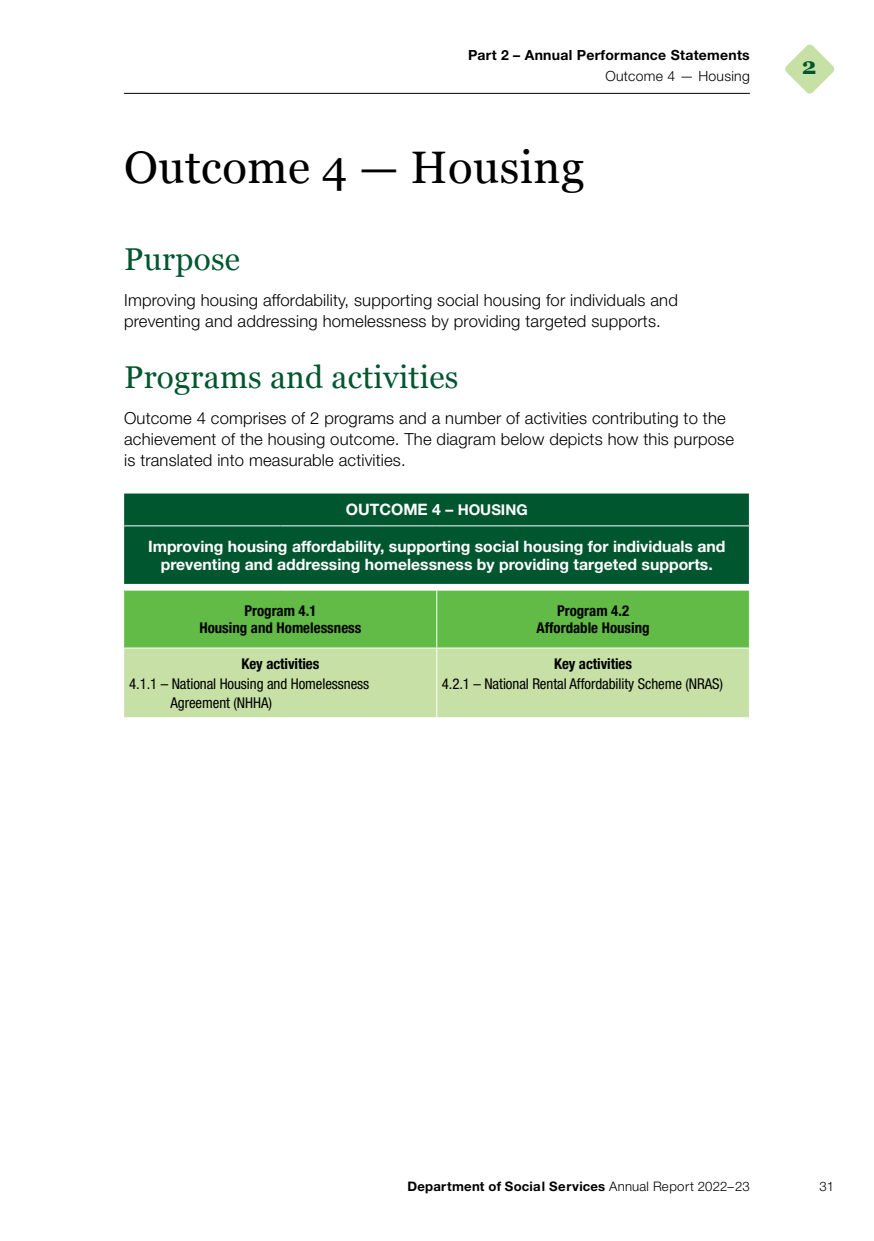
<style>
.page{position:relative;width:874px;height:1241px;background:#fff}
.page>*{position:absolute;margin:0;border:0;box-sizing:border-box;transform-origin:0 0}
.Heading_2{font:45.5px "Georgia";letter-spacing:.01em;color:#000}
.Heading_3{font:31.5px "Georgia";letter-spacing:.01em;color:#00562f}
.t1{font:700 23.45px "Georgia";color:#00562f}
.Body{font:300 16.62px/21px "Helvetica Neue LT Std";letter-spacing:.01em;color:#000}
.Table_header_row{font:700 15.75px/17.5px "Helvetica Neue LT Std";color:#fff;text-align:center}
.Table__body_condense{font:condensed 14.88px "Helvetica Neue LT Std";letter-spacing:-.005em;color:#000}
.Table_header_row-2{font:700 condensed 14.88px "Helvetica Neue LT Std";color:#000}
.Table_body_text{font:700 condensed 14.88px "Helvetica Neue LT Std";letter-spacing:-.005em;color:#000}
.Table__body_condense-2{font:700 condensed 14.88px "Helvetica Neue LT Std";letter-spacing:-.005em;color:#000}
.t2{font:700 14px "Helvetica Neue LT Std";letter-spacing:.02em;color:#000}
.t3{font:300 14px "Helvetica Neue LT Std";letter-spacing:.02em;color:#000}
.t4{font:700 13.12px "Helvetica Neue LT Std";letter-spacing:.02em;color:#000}
.t5{font:300 13.12px "Helvetica Neue LT Std";color:#000}
.s1{font-size:14.88px}
.s2{font-weight:300}
</style>
<div class="page">
<hr style="left:124px;top:93px;width:625px;height:1px;background:#000">
<svg style="left:785px;top:44px;width:49px;height:50px"></svg>
<div style="left:124px;top:493px;width:624px;height:91px;background:#00562f"></div>
<hr style="left:124px;top:525px;width:156px;height:1px;background:#fff">
<hr style="left:280px;top:525px;width:156px;height:1px;background:#fff">
<hr style="left:436px;top:525px;width:156px;height:1px;background:#fff">
<hr style="left:592px;top:525px;width:157px;height:1px;background:#fff">
<svg style="left:124px;top:584px;width:624px;height:133px;background:#9dd181"></svg>
<hr style="left:124px;top:589px;width:156px;height:1px;background:#fff">
<hr style="left:280px;top:589px;width:156px;height:1px;background:#fff">
<hr style="left:436px;top:589px;width:156px;height:1px;background:#fff">
<hr style="left:592px;top:589px;width:157px;height:1px;background:#fff">
<hr style="left:436px;top:647px;width:156px;height:1px;background:#fff">
<hr style="left:592px;top:647px;width:157px;height:1px;background:#fff">
<hr style="left:124px;top:647px;width:156px;height:1px;background:#fff">
<hr style="left:280px;top:647px;width:156px;height:1px;background:#fff">
<hr style="left:436px;top:648px;width:1px;height:69px;background:#fff">
<p class="t2" style="left:468px;top:46px;width:283px">Part 2 – Annual Performance Statements</p>
<p class="t3" style="left:605px;top:67px;width:146px">Outcome 4 — Housing</p>
<p class="Heading_2" style="left:124px;top:134px;width:461px">Outcome 4 — Housing</p>
<p class="Heading_3" style="left:124px;top:236px;width:117px">Purpose</p>
<p class="Body" style="left:124px;top:289px;width:555px">Improving housing affordability, supporting social housing for individuals and preventing and addressing homelessness by providing targeted supports.</p>
<p class="Heading_3" style="left:124px;top:354px;width:336px">Programs and activities</p>
<p class="Body" style="left:124px;top:407px;width:611px">Outcome 4 comprises of 2 programs and a number of activities contributing to the achievement of the housing outcome. The diagram below depicts how this purpose is translated into measurable activities.</p>
<p class="Table_header_row" style="left:345px;top:500px;width:183px">OUTCOME 4 – <span class="s1">HOUSING</span></p>
<p class="Table_header_row" style="left:148px;top:537px;width:578px">Improving housing affordability, supporting social housing for individuals and preventing and addressing homelessness by providing targeted supports.</p>
<p class="Table_header_row-2" style="left:244px;top:601px;width:74px">Program 4.1</p>
<p class="Table_header_row-2" style="left:199px;top:619px;width:163px">Housing and Homelessness</p>
<p class="Table_header_row-2" style="left:556px;top:601px;width:74px">Program 4.2</p>
<p class="Table_header_row-2" style="left:536px;top:619px;width:115px">Affordable Housing</p>
<p class="Table_body_text" style="left:241px;top:654px;width:79px">Key activities</p>
<p class="Table__body_condense" style="left:129px;top:675px;width:241px">4.1.1 – National Housing and Homelessness</p>
<p class="Table__body_condense" style="left:170px;top:693px;width:103px">Agreement (NHHA)</p>
<p class="Table__body_condense-2" style="left:554px;top:654px;width:79px">Key activities</p>
<p class="Table__body_condense" style="left:441px;top:675px;width:283px">4.2.1 – National Rental Affordability Scheme (NRAS)</p>
<h3 class="t1" style="left:801px;top:48px;width:16px">2</h3>
<p class="t4" style="left:407px;top:1178px;width:343px">Department of Social Services <span class="s2">Annual Report 2022–23</span></p>
<p class="t5" style="left:819px;top:1178px;width:16px">31</p>
</div>
